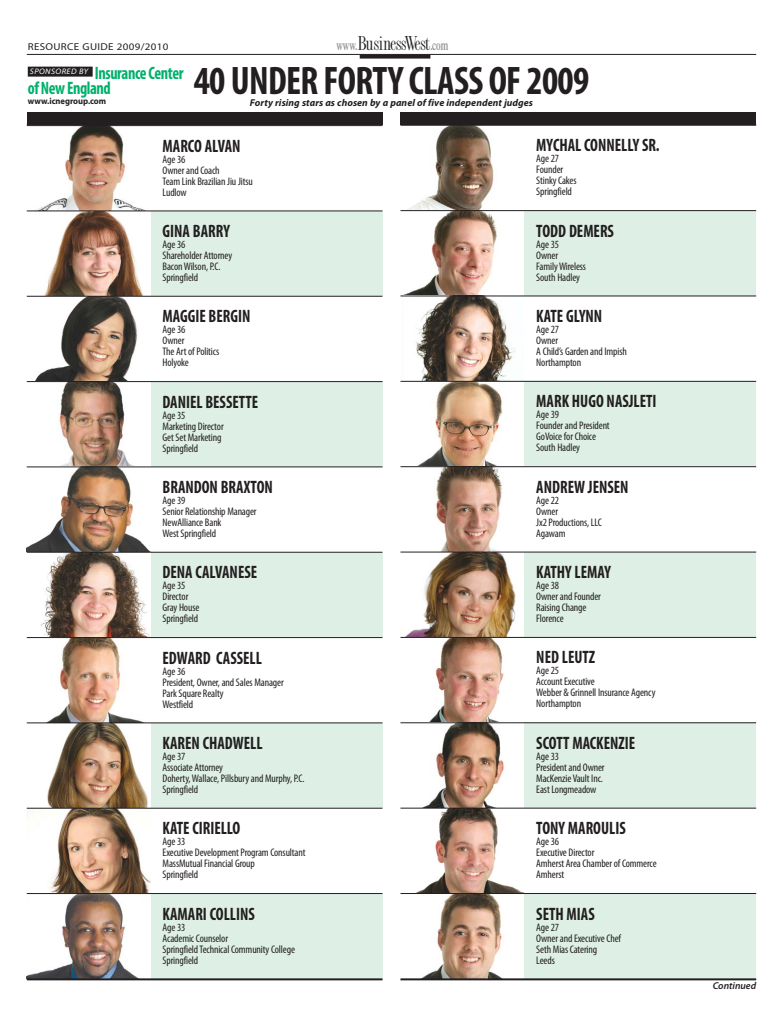
<style>
.page{position:relative;width:783px;height:1026px;background:#fff}
.page>*{position:absolute;margin:0;border:0;box-sizing:border-box;transform-origin:0 0}
.t1{font:700 condensed 40px "Myriad Pro";letter-spacing:-.015em;color:#231f20;scale:.95 1}
.t2{font:21px "Fashion Compressed Plain";letter-spacing:-.035em;color:#231f20}
.t3{font:700 condensed 18px "Myriad Pro";color:#231f20;scale:.9 1}
.t4{font:700 condensed 18px/15px "Myriad Pro";letter-spacing:-.025em;color:#00b06b;scale:.9 1}
.t5{font:condensed 11px/11px "Myriad Pro";letter-spacing:-.01em;color:#231f20}
.t6{font:italic 700 10px "Myriad Pro";letter-spacing:.005em;color:#231f20}
.t7{font:10px "Myriad Pro";letter-spacing:.03em;color:#231f20;scale:1.1 1}
.t8{font:italic 600 10px "Myriad Pro";color:#231f20}
.t9{font:700 9px "Myriad Pro";color:#231f20;scale:.95 1}
.t10{font:italic 8px "Myriad Pro";letter-spacing:.05em;color:#fff;scale:1.07 1}
.s1{font-family:"Times";font-weight:600;font-size:14px;color:#939598}
.s2{color:#231f20}
</style>
<div class="page">
<hr style="left:27px;top:54px;width:729px;height:1px;background:#231f20">
<svg style="left:360px;top:55px;width:70px;height:4px"></svg>
<div style="left:27px;top:112px;width:355px;height:13px;background:#231f20"></div>
<hr style="left:27px;top:124px;width:356px;height:1px;background:#231f20">
<div style="left:400px;top:112px;width:356px;height:13px;background:#231f20"></div>
<img style="left:407px;top:126px;width:87px;height:84px">
<img style="left:400px;top:211px;width:125px;height:84px">
<div style="left:525px;top:211px;width:231px;height:85px;background:#def0e6"></div>
<img style="left:402px;top:296px;width:123px;height:85px">
<img style="left:417px;top:382px;width:108px;height:84px">
<div style="left:525px;top:381px;width:231px;height:86px;background:#def0e6"></div>
<img style="left:404px;top:467px;width:121px;height:85px">
<img style="left:400px;top:553px;width:125px;height:84px">
<div style="left:525px;top:552px;width:231px;height:85px;background:#def0e6"></div>
<img style="left:429px;top:638px;width:75px;height:84px">
<img style="left:400px;top:723px;width:125px;height:85px">
<div style="left:525px;top:723px;width:231px;height:85px;background:#def0e6"></div>
<img style="left:416px;top:809px;width:108px;height:84px">
<img style="left:422px;top:894px;width:103px;height:84px">
<div style="left:525px;top:894px;width:231px;height:86px;background:#def0e6"></div>
<hr style="left:400px;top:125px;width:356px;height:1px;background:#231f20">
<hr style="left:400px;top:210px;width:356px;height:1px;background:#231f20">
<hr style="left:400px;top:295px;width:356px;height:1px;background:#231f20">
<hr style="left:400px;top:381px;width:356px;height:1px;background:#231f20">
<hr style="left:400px;top:466px;width:356px;height:1px;background:#231f20">
<hr style="left:400px;top:552px;width:356px;height:1px;background:#231f20">
<hr style="left:400px;top:637px;width:356px;height:1px;background:#231f20">
<hr style="left:400px;top:722px;width:356px;height:1px;background:#231f20">
<hr style="left:400px;top:808px;width:356px;height:1px;background:#231f20">
<hr style="left:400px;top:893px;width:356px;height:1px;background:#231f20">
<hr style="left:400px;top:978px;width:356px;height:2px;background:#231f20">
<img style="left:27px;top:126px;width:124px;height:84px">
<img style="left:30px;top:211px;width:121px;height:85px">
<div style="left:151px;top:211px;width:231px;height:85px;background:#def0e6"></div>
<img style="left:35px;top:297px;width:103px;height:84px">
<svg style="left:27px;top:382px;width:124px;height:84px"></svg>
<div style="left:151px;top:382px;width:231px;height:85px;background:#def0e6"></div>
<img style="left:27px;top:467px;width:124px;height:85px">
<img style="left:41px;top:553px;width:109px;height:84px">
<div style="left:151px;top:552px;width:231px;height:86px;background:#def0e6"></div>
<img style="left:27px;top:638px;width:124px;height:84px">
<img style="left:27px;top:723px;width:124px;height:85px">
<div style="left:151px;top:723px;width:231px;height:85px;background:#def0e6"></div>
<img style="left:49px;top:809px;width:102px;height:84px">
<svg style="left:27px;top:894px;width:124px;height:84px"></svg>
<div style="left:151px;top:894px;width:231px;height:86px;background:#def0e6"></div>
<hr style="left:27px;top:125px;width:356px;height:1px;background:#231f20">
<hr style="left:27px;top:210px;width:356px;height:1px;background:#231f20">
<hr style="left:27px;top:296px;width:356px;height:1px;background:#231f20">
<hr style="left:27px;top:381px;width:356px;height:1px;background:#231f20">
<hr style="left:27px;top:466px;width:356px;height:1px;background:#231f20">
<hr style="left:27px;top:552px;width:356px;height:1px;background:#231f20">
<hr style="left:27px;top:637px;width:356px;height:1px;background:#231f20">
<hr style="left:27px;top:722px;width:356px;height:1px;background:#231f20">
<hr style="left:27px;top:808px;width:356px;height:1px;background:#231f20">
<hr style="left:27px;top:893px;width:356px;height:1px;background:#231f20">
<hr style="left:27px;top:978px;width:356px;height:2px;background:#231f20">
<div style="left:28px;top:67px;width:65px;height:10px;background:#231f20"></div>
<p class="t7" style="left:28px;top:43px;width:129px">RESOURCE GUIDE 2009/2010</p>
<h2 class="t2" style="left:336px;top:35px;width:114px"><span class="s1">www.</span>BusinessWest<span class="s1">.com</span></h2>
<h1 class="t1" style="left:194px;top:66px;width:418px">40 UNDER FORTY CLASS OF 2009</h1>
<p class="t6" style="left:250px;top:99px;width:285px">Forty rising stars as chosen by a panel of five independent judges</p>
<h3 class="t3" style="left:536px;top:139px;width:139px">MYCHAL CONNELLY SR.</h3>
<p class="t5" style="left:536px;top:154px;width:42px">Age 27<br>Founder<br>Stinky Cakes<br>Springfield</p>
<h3 class="t3" style="left:536px;top:224px;width:88px">TODD DEMERS</h3>
<p class="t5" style="left:536px;top:240px;width:51px">Age 35<br>Owner<br>Family Wireless<br>South Hadley</p>
<h3 class="t3" style="left:536px;top:309px;width:75px">KATE GLYNN</h3>
<p class="t5" style="left:536px;top:325px;width:92px">Age 27<br>Owner<br>A Child’s Garden and Impish<br>Northampton</p>
<h3 class="t3" style="left:536px;top:395px;width:135px">MARK HUGO NASJLETI</h3>
<p class="t5" style="left:536px;top:410px;width:75px">Age 39<br>Founder and President<br>GoVoice for Choice<br>South Hadley</p>
<h3 class="t3" style="left:536px;top:480px;width:104px">ANDREW JENSEN</h3>
<p class="t5" style="left:536px;top:496px;width:67px">Age 22<br>Owner<br>Jx2 Productions, LLC<br>Agawam</p>
<h3 class="t3" style="left:536px;top:565px;width:84px">KATHY LEMAY</h3>
<p class="t5" style="left:536px;top:581px;width:66px">Age 38<br>Owner and Founder<br>Raising Change<br>Florence</p>
<h3 class="t3" style="left:536px;top:651px;width:67px">NED LEUTZ</h3>
<p class="t5" style="left:536px;top:666px;width:121px">Age 25<br>Account Executive<br>Webber &amp; Grinnell Insurance Agency<br>Northampton</p>
<h3 class="t3" style="left:536px;top:736px;width:111px">SCOTT MACKENZIE</h3>
<p class="t5" style="left:536px;top:752px;width:70px">Age 33<br>President and Owner<br>MacKenzie Vault Inc.<br>East Longmeadow</p>
<h3 class="t3" style="left:536px;top:821px;width:101px">TONY MAROULIS</h3>
<p class="t5" style="left:536px;top:837px;width:122px">Age 36<br>Executive Director<br>Amherst Area Chamber of Commerce<br>Amherst</p>
<h3 class="t3" style="left:536px;top:907px;width:66px">SETH MIAS</h3>
<p class="t5" style="left:536px;top:923px;width:86px">Age 27<br>Owner and Executive Chef<br>Seth Mias Catering<br>Leeds</p>
<h3 class="t4" style="left:28px;top:67px;width:175px;text-indent:67px">Insurance Center of New England</h3>
<p class="t9" style="left:28px;top:97px;width:84px">www.icnegroup.com</p>
<p class="t10" style="left:30px;top:68px;width:60px">SPONSORED BY <span class="s2">.</span></p>
<h3 class="t3" style="left:163px;top:139px;width:88px">MARCO ALVAN</h3>
<p class="t5" style="left:163px;top:155px;width:92px">Age 36<br>Owner and Coach<br>Team Link Brazilian Jiu Jitsu<br>Ludlow</p>
<h3 class="t3" style="left:163px;top:224px;width:76px">GINA BARRY</h3>
<p class="t5" style="left:163px;top:240px;width:71px">Age 36<br>Shareholder Attorney<br>Bacon Wilson, P.C.<br>Springfield</p>
<h3 class="t3" style="left:163px;top:309px;width:99px">MAGGIE BERGIN</h3>
<p class="t5" style="left:163px;top:325px;width:58px">Age 36<br>Owner<br>The Art of Politics<br>Holyoke</p>
<h3 class="t3" style="left:163px;top:395px;width:108px">DANIEL BESSETTE</h3>
<p class="t5" style="left:163px;top:411px;width:63px">Age 35<br>Marketing Director<br>Get Set Marketing<br>Springfield</p>
<h3 class="t3" style="left:163px;top:480px;width:124px">BRANDON BRAXTON</h3>
<p class="t5" style="left:163px;top:496px;width:96px">Age 39<br>Senior Relationship Manager<br>NewAlliance Bank<br>West Springfield</p>
<h3 class="t3" style="left:163px;top:565px;width:107px">DENA CALVANESE</h3>
<p class="t5" style="left:163px;top:581px;width:38px">Age 35<br>Director<br>Gray House<br>Springfield</p>
<h3 class="t3" style="left:163px;top:651px;width:112px">EDWARD CASSELL</h3>
<p class="t5" style="left:163px;top:667px;width:123px">Age 36<br>President, Owner, and Sales Manager<br>Park Square Realty<br>Westfield</p>
<h3 class="t3" style="left:163px;top:736px;width:113px">KAREN CHADWELL</h3>
<p class="t5" style="left:163px;top:752px;width:144px">Age 37<br>Associate Attorney<br>Doherty, Wallace, Pillsbury and Murphy, P.C.<br>Springfield</p>
<h3 class="t3" style="left:163px;top:821px;width:88px">KATE CIRIELLO</h3>
<p class="t5" style="left:163px;top:837px;width:144px">Age 33<br>Executive Development Program Consultant<br>MassMutual Financial Group<br>Springfield</p>
<h3 class="t3" style="left:163px;top:907px;width:104px">KAMARI COLLINS</h3>
<p class="t5" style="left:163px;top:923px;width:134px">Age 33<br>Academic Counselor<br>Springfield Technical Community College<br>Springfield</p>
<p class="t8" style="left:713px;top:981px;width:45px">Continued</p>
</div>
